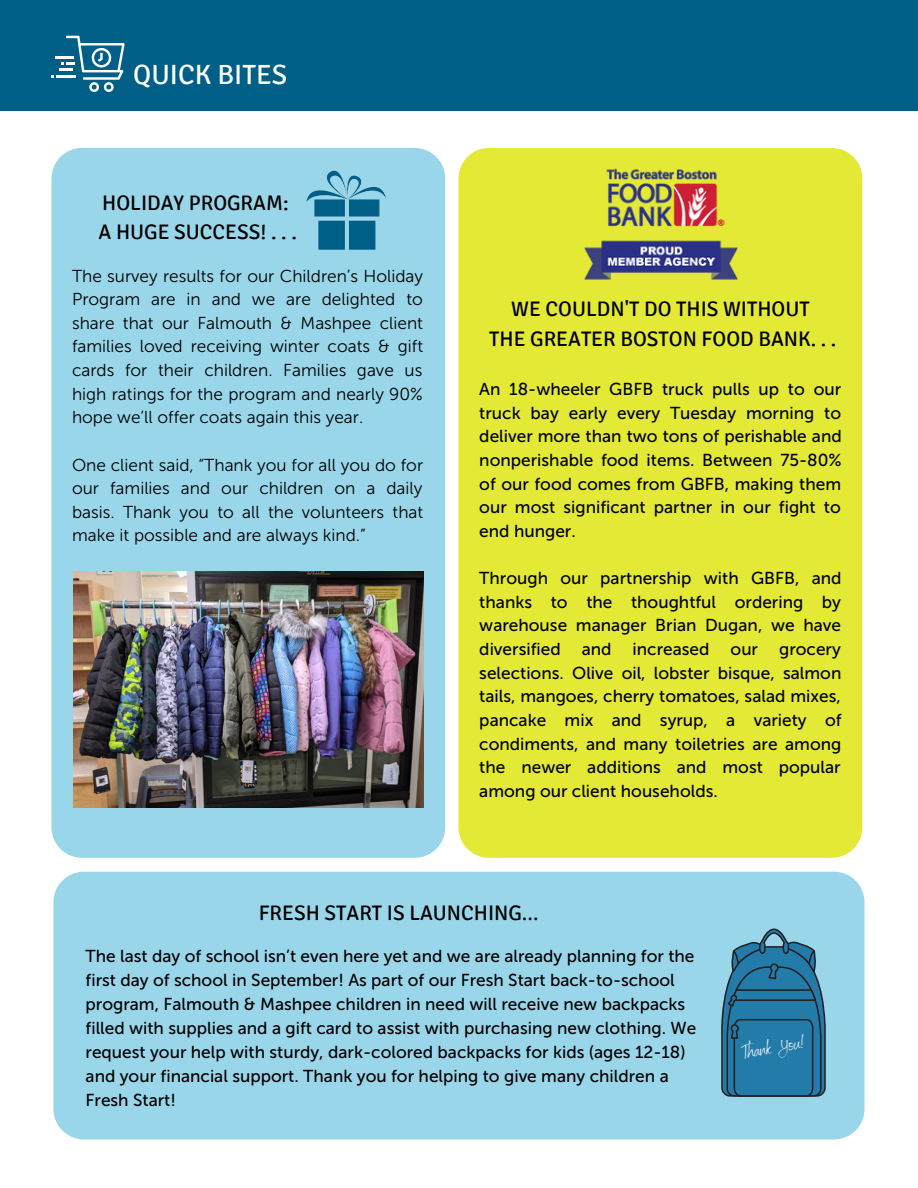
<style>
.page{position:relative;width:918px;height:1188px;background:#fff}
.page>*{position:absolute;margin:0;border:0;box-sizing:border-box;transform-origin:0 0}
.t1{font:27.75px "Signika";color:#fff}
.t2{font:21px "Signika";color:#000}
.t3{font:18.9px "Benedict";color:#fff}
.t4{font:17.25px/23.7px "Museo Sans 500";color:#000;text-align:justify}
.t5{font:17.25px/23.7px "Museo Sans 300";color:#000;text-align:justify}
.s1{font-family:"Noto Sans Gurmukhi"}
</style>
<div class="page">
<div style="left:0;top:0;width:918px;height:111px;background:#005f86"></div>
<svg style="left:52px;top:36px;width:73px;height:56px"></svg>
<div style="left:458px;top:148px;width:404px;height:710px;background:#e3e935;border-radius:30px"></div>
<img style="left:584px;top:168px;width:154px;height:112px">
<div style="left:52px;top:148px;width:393px;height:710px;background:#99d6ea;border-radius:30px"></div>
<img style="left:73px;top:571px;width:350px;height:236px">
<div style="left:53px;top:872px;width:812px;height:267px;background:#99d6ea;border-radius:30px"></div>
<svg style="left:306px;top:170px;width:80px;height:80px"></svg>
<svg style="left:721px;top:929px;width:105px;height:168px;background:#347ca1"></svg>
<p class="t1" style="left:133px;top:58px;width:156px">QUICK BITES</p>
<p class="t2" style="left:102px;top:190px;width:188px">HOLIDAY PROGRAM:</p>
<p class="t2" style="left:99px;top:219px;width:200px">A HUGE SUCCESS! . . .</p>
<p class="t5" style="left:72px;top:264px;width:353px">The survey results for our Children’s Holiday Program are in and we are delighted to share that our Falmouth &amp; Mashpee client families loved receiving winter coats &amp; gift cards for their children. Families gave us high ratings for the program and nearly 90% hope we’ll offer coats again this year.</p>
<p class="t5" style="left:72px;top:453px;width:353px">One client said, “Thank you for all you do for our families and our children on a daily basis. Thank you to all the volunteers that make it possible and are always kind.”</p>
<p class="t2" style="left:511px;top:297px;width:300px">WE COULDN'T DO THIS WITHOUT</p>
<p class="t2" style="left:489px;top:326px;width:349px">THE GREATER BOSTON FOOD BANK. . .</p>
<p class="t4" style="left:479px;top:377px;width:364px">An 18-wheeler GBFB truck pulls up to our truck bay early every Tuesday morning to deliver more than two tons of perishable and nonperishable food items. Between 75-80% of our food comes from GBFB, making them our most significant partner in our fight to end hunger.</p>
<p class="t4" style="left:479px;top:566px;width:364px">Through our partnership with GBFB, and thanks to the thoughtful ordering by warehouse manager Brian Dugan, we have diversified and increased our grocery selections. Olive oil, lobster bisque, salmon tails, mangoes, cherry tomatoes, salad mixes, pancake mix and syrup, a variety of condiments, and many toiletries are among the newer additions and most popular among our client households.</p>
<p class="t2" style="left:259px;top:900px;width:282px">FRESH START IS LAUNCHING<span class="s1">…</span></p>
<p class="t4" style="left:86px;top:944px;width:612px;text-align:left">The last day of school isn’t even here yet and we are already planning for the first day of school in September! As part of our Fresh Start back-to-school program, Falmouth &amp; Mashpee children in need will receive new backpacks filled with supplies and a gift card to assist with purchasing new clothing. We request your help with sturdy, dark-colored backpacks for kids (ages 12-18) and your financial support. Thank you for helping to give many children a Fresh Start!</p>
<p class="t3" style="left:740px;top:1040px;width:65px;rotate:-9deg">Thank You!</p>
</div>
